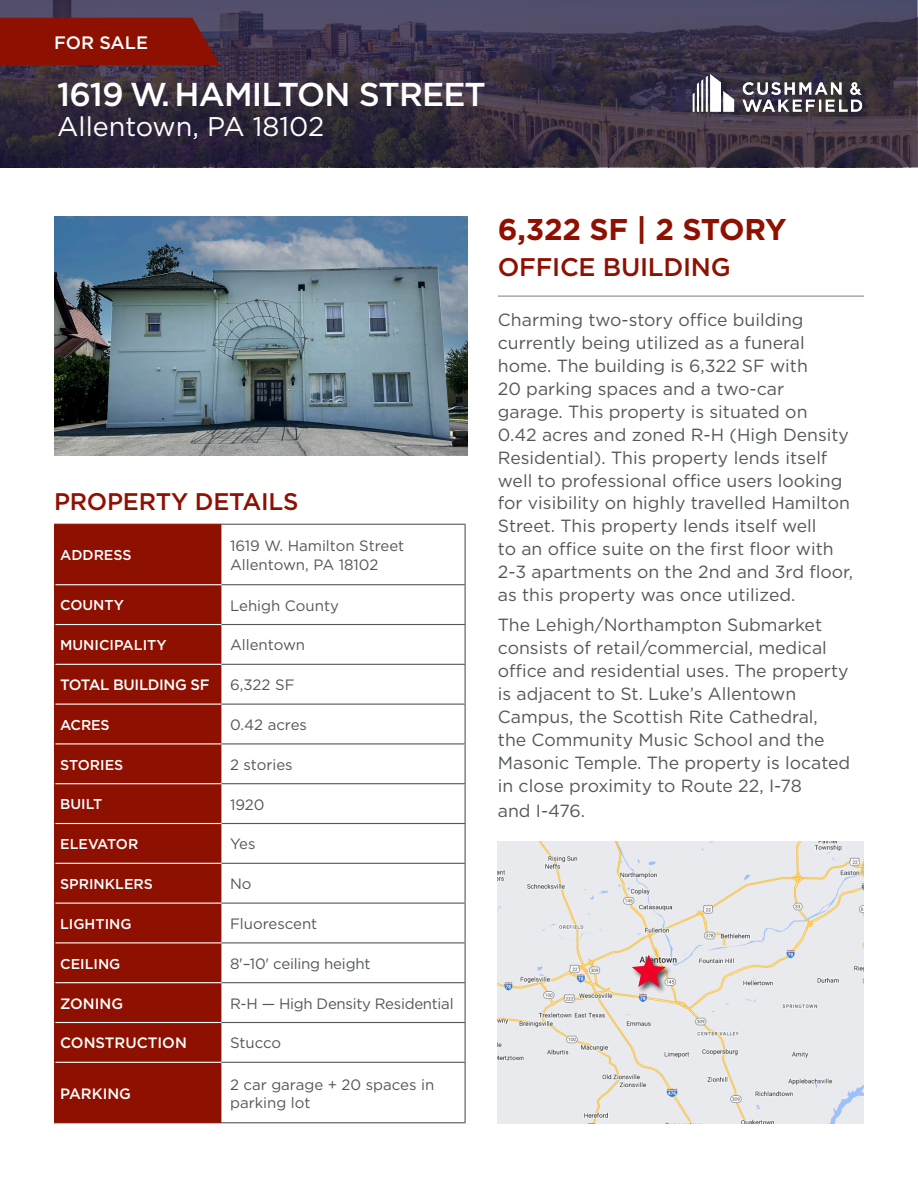
<style>
.page{position:relative;width:918px;height:1188px;background:#fff}
.page>*{position:absolute;margin:0;border:0;box-sizing:border-box;transform-origin:0 0}
.t1{font:500 33px "Gotham";letter-spacing:-.025em;color:#fff}
.t2{font:700 30px "Gotham";letter-spacing:-.01em;color:#8e1000}
.t3{font:27px "Gotham";color:#fff}
.t4{font:500 25.5px "Gotham";letter-spacing:-.01em;color:#8e1000}
.t5{font:500 24px "Gotham";letter-spacing:-.01em;color:#8e1000}
.t6{font:500 18px "Gotham";color:#fff}
.t7{font:17.7px/23px "Gotham";color:#545859}
.t8{font:15px/19.5px "Gotham";color:#545859}
.t9{font:15px "Gotham";letter-spacing:-.02em;color:#545859}
.t10{font:500 15px "Gotham";color:#fff}
.t11{font:500 15px "Gotham";letter-spacing:-.025em;color:#fff}
.t12{font:500 14.25px "Gotham";color:#fff}
</style>
<div class="page">
<svg style="left:0;top:0;width:918px;height:167px;background:#3a3346"></svg>
<div style="left:0;top:18px;width:220px;height:47px;background:#8e1000"></div>
<img style="left:692px;top:69px;width:182px;height:50px">
<div style="left:56px;top:525px;width:165px;height:597px;background:#8e1000"></div>
<hr style="left:221px;top:524px;width:245px;height:1px;background:#545859">
<hr style="left:465px;top:525px;width:1px;height:59px;background:#545859">
<hr style="left:221px;top:584px;width:245px;height:1px;background:#545859">
<hr style="left:465px;top:585px;width:1px;height:39px;background:#545859">
<hr style="left:221px;top:624px;width:245px;height:1px;background:#545859">
<hr style="left:465px;top:625px;width:1px;height:39px;background:#545859">
<hr style="left:221px;top:664px;width:245px;height:1px;background:#545859">
<hr style="left:465px;top:665px;width:1px;height:39px;background:#545859">
<hr style="left:221px;top:704px;width:245px;height:1px;background:#545859">
<hr style="left:465px;top:705px;width:1px;height:38px;background:#545859">
<hr style="left:465px;top:744px;width:1px;height:39px;background:#545859">
<hr style="left:465px;top:784px;width:1px;height:39px;background:#545859">
<hr style="left:465px;top:824px;width:1px;height:39px;background:#545859">
<hr style="left:465px;top:864px;width:1px;height:39px;background:#545859">
<hr style="left:465px;top:904px;width:1px;height:38px;background:#545859">
<hr style="left:465px;top:943px;width:1px;height:39px;background:#545859">
<hr style="left:465px;top:983px;width:1px;height:39px;background:#545859">
<hr style="left:221px;top:743px;width:245px;height:1px;background:#545859">
<hr style="left:221px;top:783px;width:245px;height:1px;background:#545859">
<hr style="left:221px;top:823px;width:245px;height:1px;background:#545859">
<hr style="left:221px;top:863px;width:245px;height:1px;background:#545859">
<hr style="left:221px;top:903px;width:245px;height:1px;background:#545859">
<hr style="left:221px;top:942px;width:245px;height:1px;background:#545859">
<hr style="left:221px;top:982px;width:245px;height:1px;background:#545859">
<hr style="left:221px;top:1022px;width:245px;height:1px;background:#545859">
<hr style="left:465px;top:1023px;width:1px;height:39px;background:#545859">
<hr style="left:221px;top:1062px;width:245px;height:1px;background:#545859">
<hr style="left:465px;top:1063px;width:1px;height:59px;background:#545859">
<hr style="left:221px;top:1122px;width:245px;height:1px;background:#545859">
<hr style="left:54px;top:524px;width:167px;height:1px;background:#8e1000">
<hr style="left:54px;top:1122px;width:167px;height:1px;background:#8e1000">
<hr style="left:54px;top:525px;width:2px;height:60px;background:#8e1000">
<hr style="left:54px;top:585px;width:2px;height:40px;background:#8e1000">
<hr style="left:54px;top:625px;width:2px;height:39px;background:#8e1000">
<hr style="left:54px;top:664px;width:2px;height:40px;background:#8e1000">
<hr style="left:54px;top:704px;width:2px;height:40px;background:#8e1000">
<hr style="left:54px;top:744px;width:2px;height:40px;background:#8e1000">
<hr style="left:54px;top:784px;width:2px;height:40px;background:#8e1000">
<hr style="left:54px;top:824px;width:2px;height:39px;background:#8e1000">
<hr style="left:54px;top:863px;width:2px;height:40px;background:#8e1000">
<hr style="left:54px;top:903px;width:2px;height:40px;background:#8e1000">
<hr style="left:54px;top:943px;width:2px;height:40px;background:#8e1000">
<hr style="left:54px;top:983px;width:2px;height:40px;background:#8e1000">
<hr style="left:54px;top:1023px;width:2px;height:39px;background:#8e1000">
<hr style="left:54px;top:1062px;width:2px;height:60px;background:#8e1000">
<hr style="left:56px;top:584px;width:165px;height:1px;background:#fff">
<hr style="left:56px;top:624px;width:165px;height:1px;background:#fff">
<hr style="left:56px;top:664px;width:165px;height:1px;background:#fff">
<hr style="left:56px;top:704px;width:165px;height:1px;background:#fff">
<hr style="left:56px;top:743px;width:165px;height:1px;background:#fff">
<hr style="left:56px;top:783px;width:165px;height:1px;background:#fff">
<hr style="left:56px;top:823px;width:165px;height:1px;background:#fff">
<hr style="left:56px;top:863px;width:165px;height:1px;background:#fff">
<hr style="left:56px;top:903px;width:165px;height:1px;background:#fff">
<hr style="left:56px;top:942px;width:165px;height:1px;background:#fff">
<hr style="left:56px;top:982px;width:165px;height:1px;background:#fff">
<hr style="left:56px;top:1022px;width:165px;height:1px;background:#fff">
<hr style="left:56px;top:1062px;width:165px;height:1px;background:#fff">
<img style="left:54px;top:216px;width:414px;height:240px">
<img style="left:498px;top:841px;width:366px;height:282px">
<div style="left:631px;top:954px;width:42px;height:40px;background:#231f20;opacity:.75"></div>
<svg style="left:632px;top:955px;width:34px;height:32px"></svg>
<hr style="left:498px;top:295px;width:366px;height:2px;background:#a9a8aa">
<p class="t6" style="left:54px;top:31px;width:96px">FOR SALE</p>
<h1 class="t1" style="left:57px;top:72px;width:430px">1619 W. HAMILTON STREET</h1>
<h3 class="t3" style="left:57px;top:109px;width:269px">Allentown, PA 18102</h3>
<p class="t5" style="left:54px;top:485px;width:246px">PROPERTY DETAILS</p>
<p class="t12" style="left:60px;top:546px;width:73px">ADDRESS</p>
<p class="t8" style="left:230px;top:535px;width:176px">1619 W. Hamilton Street<br>Allentown, PA 18102</p>
<p class="t12" style="left:60px;top:596px;width:65px">COUNTY</p>
<p class="t8" style="left:230px;top:595px;width:110px">Lehigh County</p>
<p class="t12" style="left:60px;top:636px;width:108px">MUNICIPALITY</p>
<p class="t8" style="left:230px;top:635px;width:77px">Allentown</p>
<p class="t11" style="left:60px;top:675px;width:151px">TOTAL BUILDING SF</p>
<p class="t8" style="left:230px;top:675px;width:66px">6,322 SF</p>
<p class="t12" style="left:60px;top:715px;width:51px">ACRES</p>
<p class="t8" style="left:230px;top:715px;width:78px">0.42 acres</p>
<p class="t12" style="left:60px;top:755px;width:65px">STORIES</p>
<p class="t8" style="left:230px;top:754px;width:64px">2 stories</p>
<p class="t12" style="left:60px;top:795px;width:44px">BUILT</p>
<p class="t8" style="left:230px;top:794px;width:36px">1920</p>
<p class="t12" style="left:60px;top:835px;width:80px">ELEVATOR</p>
<p class="t8" style="left:230px;top:834px;width:27px">Yes</p>
<p class="t12" style="left:60px;top:875px;width:94px">SPRINKLERS</p>
<p class="t8" style="left:230px;top:874px;width:23px">No</p>
<p class="t12" style="left:60px;top:914px;width:73px">LIGHTING</p>
<p class="t8" style="left:230px;top:914px;width:89px">Fluorescent</p>
<p class="t12" style="left:60px;top:954px;width:62px">CEILING</p>
<p class="t8" style="left:230px;top:953px;width:142px">8'–10' ceiling height</p>
<p class="t10" style="left:60px;top:993px;width:64px">ZONING</p>
<p class="t9" style="left:230px;top:994px;width:225px">R-H — High Density Residential</p>
<p class="t10" style="left:60px;top:1033px;width:128px">CONSTRUCTION</p>
<p class="t8" style="left:230px;top:1033px;width:53px">Stucco</p>
<p class="t10" style="left:60px;top:1083px;width:72px">PARKING</p>
<p class="t8" style="left:230px;top:1075px;width:206px;line-height:18px">2 car garage + 20 spaces in parking lot</p>
<p class="t2" style="left:498px;top:209px;width:290px">6,322 SF | 2 STORY</p>
<p class="t4" style="left:498px;top:250px;width:234px">OFFICE BUILDING</p>
<p class="t7" style="left:498px;top:308px;width:357px">Charming two-story office building currently being utilized as a funeral home. The building is 6,322 SF with<br>20 parking spaces and a two-car garage. This property is situated on<br>0.42 acres and zoned R-H (High Density Residential). This property lends itself well to professional office users looking for visibility on highly travelled Hamilton Street. This property lends itself well<br>to an office suite on the first floor with 2-3 apartments on the 2nd and 3rd floor, as this property was once utilized.</p>
<p class="t7" style="left:498px;top:613px;width:354px">The Lehigh/Northampton Submarket consists of retail/commercial, medical office and residential uses. The property is adjacent to St. Luke’s Allentown Campus, the Scottish Rite Cathedral, the Community Music School and the Masonic Temple. The property is located in close proximity to Route 22, I-78</p>
<p class="t7" style="left:498px;top:799px;width:89px">and I-476.</p>
</div>
